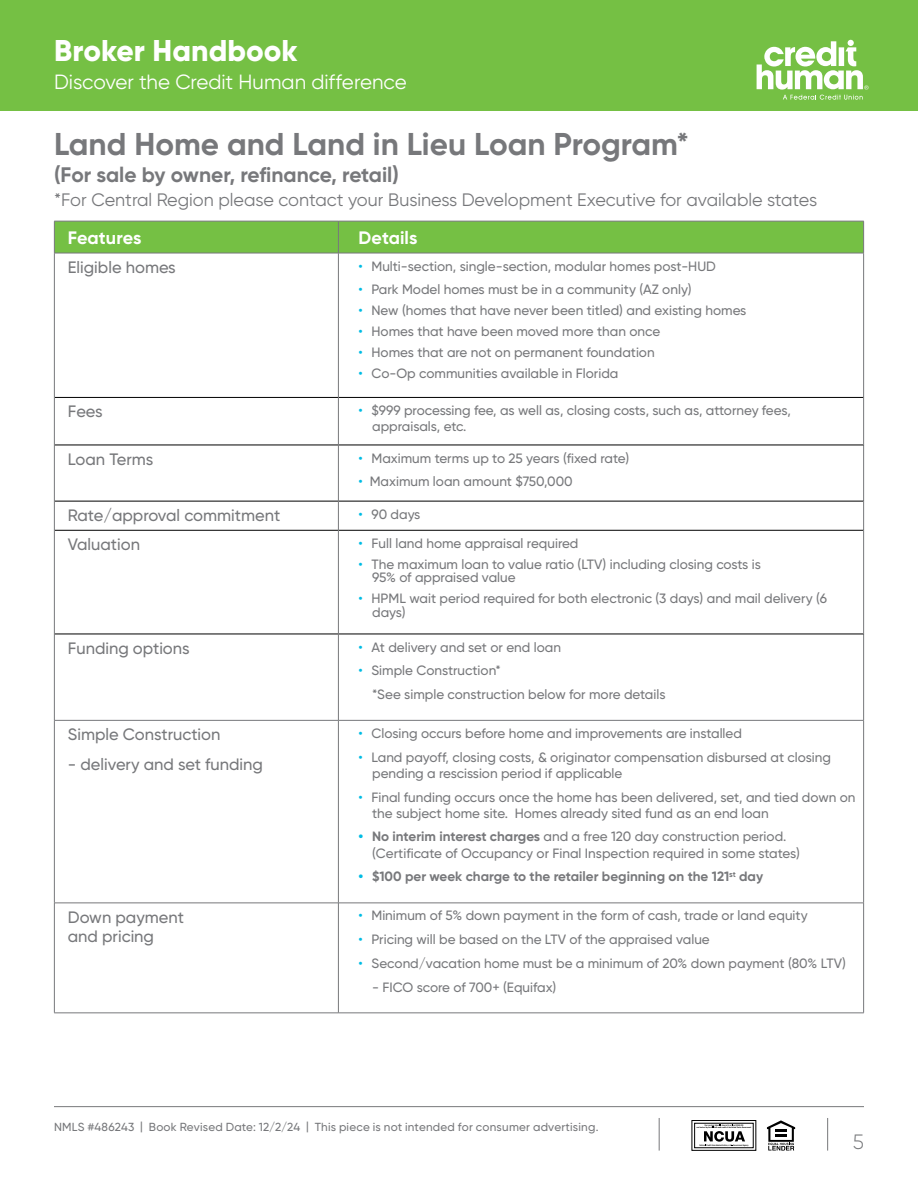
<style>
.page{position:relative;width:918px;height:1188px;background:#fff}
.page>*{position:absolute;margin:0;border:0;box-sizing:border-box;transform-origin:0 0}
.t1{font:700 31.5px "Gilroy";color:#77787b}
.t2{font:800 30px "Gilroy";color:#fff}
.t3{font:700 21px "Gilroy";color:#77787b}
.t4{font:300 20.7px "Gilroy";color:#77787b}
.t5{font:20.55px "Gilroy";color:#fff}
.t6{font:18px "Gilroy";color:#77787b}
.t7{font:700 18px "Gilroy";color:#fff}
.t8{font:500 16.5px/19.5px "Gilroy";color:#77787b}
.t9{font:500 13.5px/16.2px "Gilroy";color:#77787b}
.t10{font:700 13.5px "Gilroy";color:#77787b}
.t11{font:500 11.7px "Gilroy";letter-spacing:.02em;color:#77787b}
.s1{color:#00bce4}
.s2{font-weight:700;color:#00bce4}
.s3{font-weight:700}
</style>
<div class="page">
<div style="left:0;top:0;width:918px;height:111px;background:#75c044"></div>
<hr style="left:54px;top:1106px;width:810px;height:1px;background:#77787b">
<svg style="left:767px;top:1120px;width:28px;height:31px"></svg>
<svg style="left:692px;top:1121px;width:64px;height:29px"></svg>
<div style="left:692px;top:1120px;width:64px;height:31px;border:1px solid #000"></div>
<div style="left:695px;top:1123px;width:58px;height:25px;background:#fff"></div>
<svg style="left:697px;top:1124px;width:55px;height:23px"></svg>
<svg style="left:757px;top:40px;width:111px;height:60px"></svg>
<hr style="left:827px;top:1118px;width:1px;height:33px;background:#77787b">
<hr style="left:659px;top:1118px;width:1px;height:33px;background:#77787b">
<div style="left:55px;top:222px;width:808px;height:31px;background:#75c044"></div>
<hr style="left:338px;top:221px;width:526px;height:1px;background:#77787b">
<hr style="left:863px;top:221px;width:1px;height:32px;background:#77787b">
<hr style="left:863px;top:253px;width:1px;height:144px;background:#77787b">
<hr style="left:863px;top:445px;width:1px;height:56px;background:#77787b">
<hr style="left:863px;top:634px;width:1px;height:86px;background:#77787b">
<hr style="left:863px;top:721px;width:1px;height:182px;background:#77787b">
<hr style="left:863px;top:903px;width:1px;height:110px;background:#77787b">
<hr style="left:55px;top:397px;width:283px;height:1px;background:#000">
<hr style="left:339px;top:397px;width:524px;height:1px;background:#000">
<hr style="left:55px;top:445px;width:283px;height:1px;background:#000">
<hr style="left:339px;top:445px;width:524px;height:1px;background:#000">
<hr style="left:863px;top:397px;width:1px;height:48px;background:#77787b">
<hr style="left:55px;top:501px;width:283px;height:1px;background:#000">
<hr style="left:339px;top:501px;width:524px;height:1px;background:#000">
<svg style="left:863px;top:501px;width:1px;height:29px"></svg>
<hr style="left:55px;top:530px;width:283px;height:1px;background:#000">
<hr style="left:339px;top:530px;width:524px;height:1px;background:#000">
<hr style="left:55px;top:634px;width:283px;height:1px;background:#000">
<hr style="left:339px;top:634px;width:524px;height:1px;background:#000">
<hr style="left:863px;top:530px;width:1px;height:104px;background:#77787b">
<hr style="left:54px;top:221px;width:284px;height:1px;background:#77787b">
<hr style="left:54px;top:221px;width:1px;height:32px;background:#77787b">
<hr style="left:338px;top:221px;width:1px;height:32px;background:#77787b">
<hr style="left:54px;top:253px;width:1px;height:144px;background:#77787b">
<hr style="left:338px;top:253px;width:1px;height:144px;background:#77787b">
<hr style="left:54px;top:397px;width:1px;height:48px;background:#77787b">
<hr style="left:338px;top:397px;width:1px;height:48px;background:#77787b">
<hr style="left:54px;top:445px;width:1px;height:56px;background:#77787b">
<hr style="left:338px;top:445px;width:1px;height:56px;background:#77787b">
<svg style="left:54px;top:501px;width:1px;height:29px"></svg>
<svg style="left:338px;top:501px;width:1px;height:29px"></svg>
<hr style="left:54px;top:530px;width:1px;height:104px;background:#77787b">
<hr style="left:338px;top:530px;width:1px;height:104px;background:#77787b">
<hr style="left:54px;top:634px;width:1px;height:86px;background:#77787b">
<hr style="left:338px;top:634px;width:1px;height:86px;background:#77787b">
<hr style="left:54px;top:721px;width:1px;height:182px;background:#77787b">
<hr style="left:338px;top:721px;width:1px;height:182px;background:#77787b">
<hr style="left:54px;top:903px;width:1px;height:110px;background:#77787b">
<hr style="left:338px;top:903px;width:1px;height:110px;background:#77787b">
<hr style="left:54px;top:720px;width:284px;height:1px;background:#77787b">
<hr style="left:338px;top:720px;width:526px;height:1px;background:#77787b">
<hr style="left:54px;top:903px;width:284px;height:1px;background:#77787b">
<hr style="left:338px;top:903px;width:526px;height:1px;background:#77787b">
<hr style="left:54px;top:1013px;width:284px;height:1px;background:#77787b">
<hr style="left:338px;top:1013px;width:526px;height:1px;background:#77787b">
<hr style="left:54px;top:253px;width:284px;height:1px;background:#77787b">
<hr style="left:338px;top:253px;width:526px;height:1px;background:#77787b">
<h2 class="t2" style="left:54px;top:31px;width:245px">Broker Handbook</h2>
<h3 class="t5" style="left:54px;top:70px;width:354px">Discover the Credit Human difference</h3>
<h1 class="t1" style="left:54px;top:124px;width:636px">Land Home and Land in Lieu Loan Program*</h1>
<h3 class="t3" style="left:54px;top:161px;width:346px">(For sale by owner, refinance, retail)</h3>
<h3 class="t6" style="left:54px;top:188px;width:765px">*For Central Region please contact your Business Development Executive for available states</h3>
<h3 class="t7" style="left:68px;top:227px;width:75px">Features</h3>
<h3 class="t7" style="left:359px;top:227px;width:60px">Details</h3>
<p class="t8" style="left:68px;top:257px;width:109px">Eligible homes</p>
<p class="t9" style="left:359px;top:258px;width:359px"><span class="s1">•</span> Multi-section, single-section, modular homes post-HUD</p>
<p class="t9" style="left:359px;top:281px;width:335px"><span class="s1">•</span> Park Model homes must be in a community (AZ only)</p>
<p class="t9" style="left:359px;top:302px;width:389px"><span class="s1">•</span> New (homes that have never been titled) and existing homes</p>
<p class="t9" style="left:359px;top:323px;width:303px"><span class="s1">•</span> Homes that have been moved more than once</p>
<p class="t9" style="left:359px;top:344px;width:298px"><span class="s1">•</span> Homes that are not on permanent foundation</p>
<p class="t9" style="left:359px;top:365px;width:261px"><span class="s1">•</span> Co-Op communities available in Florida</p>
<p class="t8" style="left:68px;top:402px;width:36px">Fees</p>
<p class="t9" style="left:372px;top:402px;width:420px;text-indent:-14px"><span class="s1">•</span> $999 processing fee, as well as, closing costs, such as, attorney fees, appraisals, etc.</p>
<p class="t8" style="left:68px;top:449px;width:87px">Loan Terms</p>
<p class="t9" style="left:359px;top:450px;width:272px"><span class="s1">•</span> Maximum terms up to 25 years (fixed rate)</p>
<p class="t9" style="left:359px;top:473px;width:216px"><span class="s1">•</span> Maximum loan amount $750,000</p>
<p class="t8" style="left:68px;top:505px;width:214px">Rate/approval commitment</p>
<p class="t9" style="left:359px;top:506px;width:63px"><span class="s1">•</span> 90 days</p>
<p class="t8" style="left:68px;top:535px;width:74px">Valuation</p>
<p class="t9" style="left:359px;top:535px;width:221px"><span class="s1">•</span> Full land home appraisal required</p>
<p class="t9" style="left:372px;top:557px;width:390px;line-height:13.5px;text-indent:-14px"><span class="s1">•</span> The maximum loan to value ratio (LTV) including closing costs is<br>95% of appraised value</p>
<p class="t9" style="left:372px;top:592px;width:456px;line-height:13.5px;text-indent:-14px"><span class="s1">•</span> HPML wait period required for both electronic (3 days) and mail delivery (6 days)</p>
<p class="t8" style="left:68px;top:638px;width:123px">Funding options</p>
<p class="t9" style="left:359px;top:639px;width:204px"><span class="s1">•</span> At delivery and set or end loan</p>
<p class="t9" style="left:372px;top:659px;width:295px;line-height:23.7px;text-indent:-14px"><span class="s1">•</span> Simple Construction*<br>*See simple construction below for more details</p>
<p class="t8" style="left:68px;top:725px;width:154px">Simple Construction</p>
<p class="t8" style="left:68px;top:755px;width:197px">- delivery and set funding</p>
<p class="t9" style="left:359px;top:725px;width:385px"><span class="s1">•</span> Closing occurs before home and improvements are installed</p>
<p class="t9" style="left:372px;top:749px;width:460px;text-indent:-14px"><span class="s1">•</span> Land payoff, closing costs, &amp; originator compensation disbursed at closing pending a rescission period if applicable</p>
<p class="t9" style="left:372px;top:789px;width:485px;text-indent:-14px"><span class="s1">•</span> Final funding occurs once the home has been delivered, set, and tied down on the subject home site. Homes already sited fund as an end loan</p>
<p class="t9" style="left:372px;top:828px;width:429px;text-indent:-14px"><span class="s2">•</span> <span class="s3">No interim interest charges</span> and a free 120 day construction period. (Certificate of Occupancy or Final Inspection required in some states)</p>
<p class="t10" style="left:359px;top:868px;width:406px"><span class="s1">•</span> $100 per week charge to the retailer beginning on the 121<sup>st</sup> day</p>
<p class="t8" style="left:68px;top:907px;width:118px">Down payment and pricing</p>
<p class="t9" style="left:359px;top:907px;width:451px"><span class="s1">•</span> Minimum of 5% down payment in the form of cash, trade or land equity</p>
<p class="t9" style="left:359px;top:931px;width:353px"><span class="s1">•</span> Pricing will be based on the LTV of the appraised value</p>
<p class="t9" style="left:359px;top:955px;width:489px"><span class="s1">•</span> Second/vacation home must be a minimum of 20% down payment (80% LTV)</p>
<p class="t9" style="left:372px;top:979px;width:186px">- FICO score of 700+ (Equifax)</p>
<p class="t11" style="left:54px;top:1120px;width:546px">NMLS #486243 | Book Revised Date: 12/2/24 | This piece is not intended for consumer advertising.</p>
<h3 class="t4" style="left:853px;top:1129px;width:13px">5</h3>
</div>
